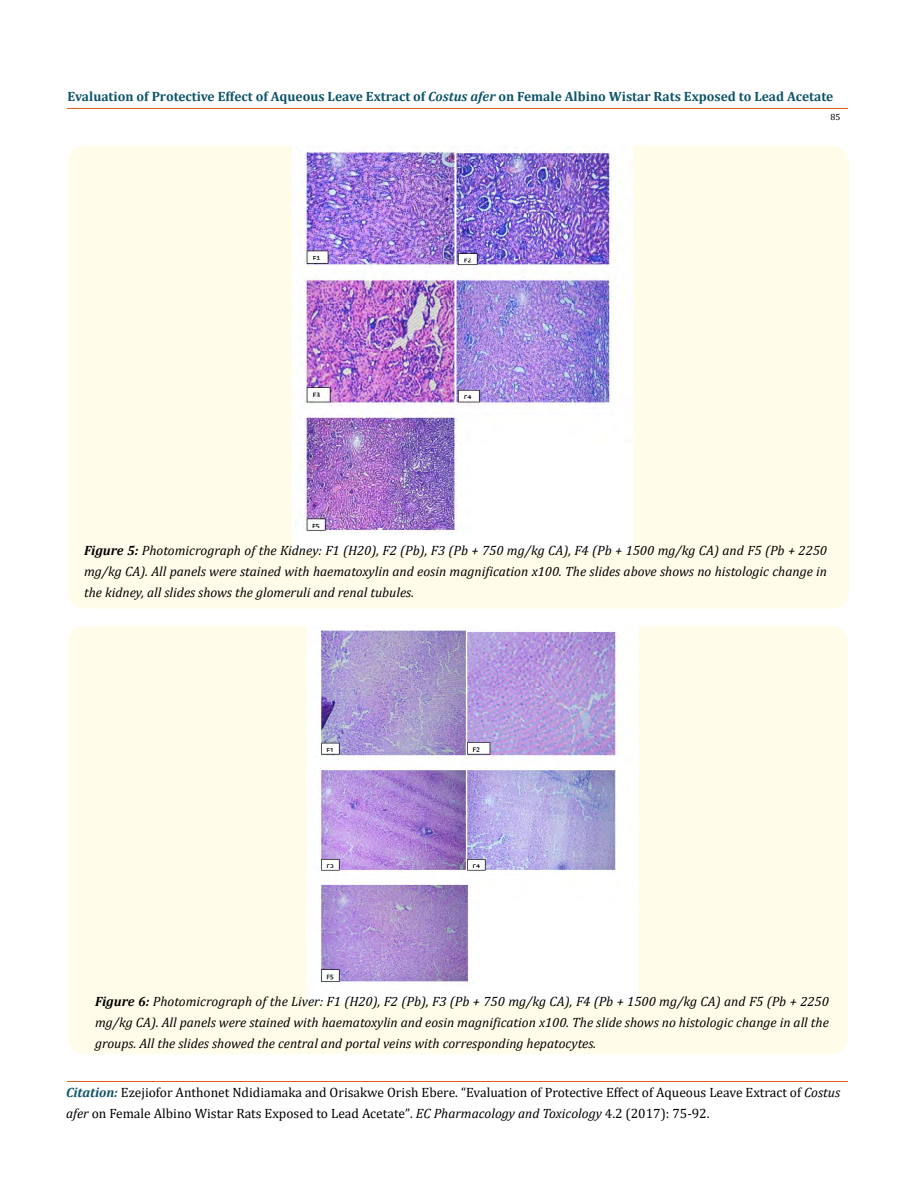
<style>
.page{position:relative;width:917px;height:1190px;background:#fff}
.page>*{position:absolute;margin:0;border:0;box-sizing:border-box;transform-origin:0 0}
.t1{font:italic 13.5px/21px "Cambria";color:#000;text-align:justify}
.t2{font:13.5px/21px "Cambria";color:#000}
.t3{font:700 13.5px "Cambria";color:#0e546a}
.t4{font:9px "Cambria";color:#000}
.s1{font-style:italic}
.s2{font-weight:700}
.s3{font-weight:700;font-style:italic;color:#0e546a}
.s4{font-size:13.35px}
</style>
<div class="page">
<hr style="left:68px;top:1080px;width:780px;height:1px;background:#e05d1a">
<div style="left:68px;top:146px;width:781px;height:462px;background:#fffde9;border-radius:18px"></div>
<img style="left:293px;top:146px;width:340px;height:405px">
<div style="left:68px;top:626px;width:780px;height:428px;background:#fffde9;border-radius:18px"></div>
<img style="left:308px;top:626px;width:330px;height:376px">
<p class="t3" style="left:67px;top:86px;width:767px">Evaluation of Protective Effect of Aqueous Leave Extract of <span class="s1">Costus afer</span> on Female Albino Wistar Rats Exposed to Lead Acetate</p>
<p class="t4" style="left:830px;top:111px;width:11px">85</p>
<p class="t1" style="left:84px;top:539px;width:744px"><span class="s2">Figure 5:</span> Photomicrograph of the Kidney: F1 (H20), F2 (Pb), F3 (Pb + 750 mg/kg CA), F4 (Pb + 1500 mg/kg CA) and F5 (Pb + 2250 mg/kg CA). All panels were stained with haematoxylin and eosin magnification x100. The slides above shows no histologic change in the kidney, all slides shows the glomeruli and renal tubules.</p>
<p class="t1" style="left:95px;top:989px;width:735px"><span class="s2">Figure 6:</span> Photomicrograph of the Liver: F1 (H20), F2 (Pb), F3 (Pb + 750 mg/kg CA), F4 (Pb + 1500 mg/kg CA) and F5 (Pb + 2250 mg/kg CA). All panels were stained with haematoxylin and eosin magnification x100. The slide shows no histologic change in all the groups. All the slides showed the central and portal veins with corresponding hepatocytes.</p>
<p class="t2" style="left:66px;top:1081px;width:775px"><span class="s3">Citation:</span> Ezejiofor Anthonet Ndidiamaka and Orisakwe Orish Ebere. “Evaluation of Protective Effect of Aqueous Leave Extract of <span class="s1">Costus afer</span> on Female Albino Wistar Rats Exposed to Lead Acetate”<span class="s4">.</span> <span class="s1">EC Pharmacology and Toxicology</span> <span class="s4">4</span>.2 (2017): 75-92.</p>
</div>
